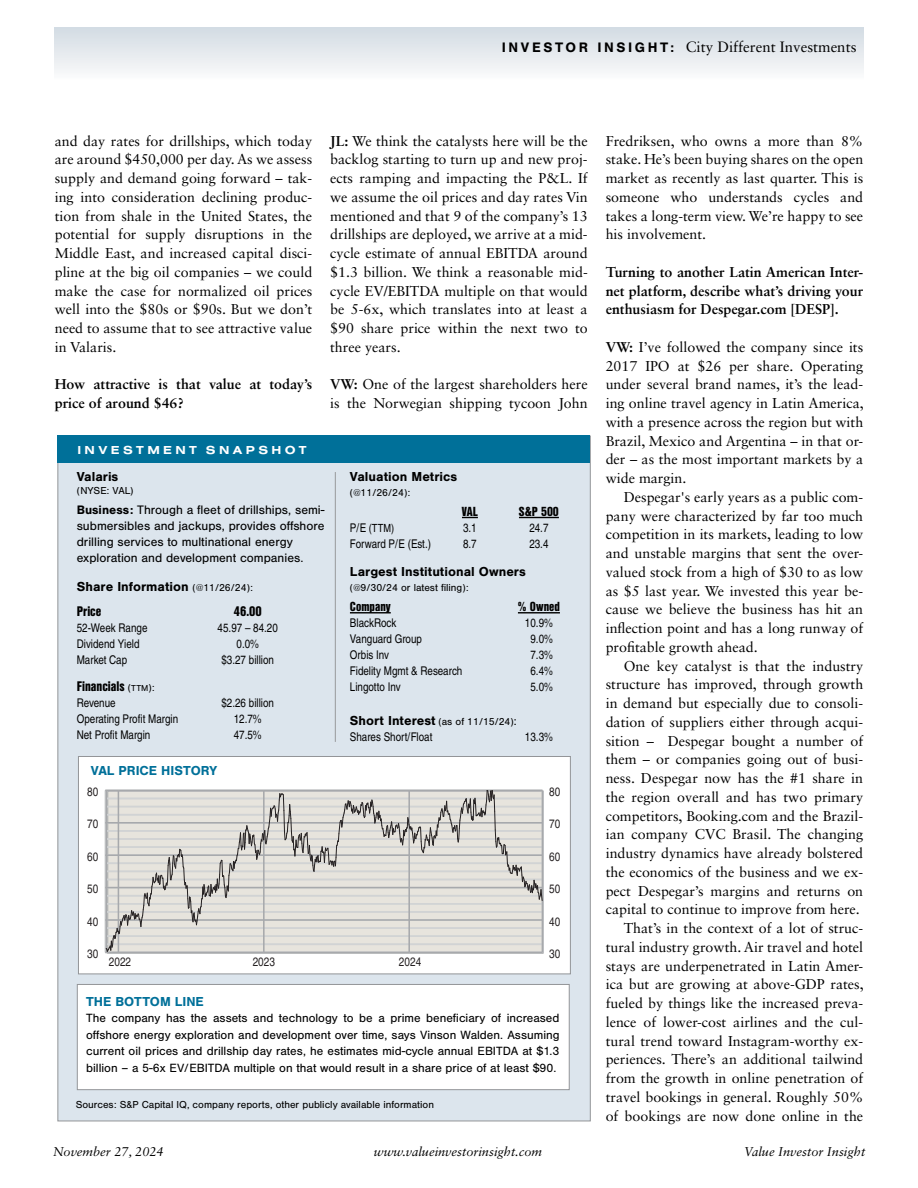
<style>
.page{position:relative;width:918px;height:1188px;background:#fff}
.page>*{position:absolute;margin:0;border:0;box-sizing:border-box;transform-origin:0 0}
.t1{font:15px "Sabon LT Std";color:#000}
.t2{font:14.25px/18.8px "Sabon LT Std";color:#000;text-align:justify}
.t3{font:700 14.25px/18.8px "Sabon LT Std";color:#000}
.t4{font:700 13.5px "Nimbus San";color:#000}
.t5{font:700 13.5px "Nimbus San";color:#007099}
.t6{font:900 13.5px "Nimbus San Con L";color:#000}
.t7{font:12.75px/15.9px "Nimbus San";color:#000}
.t8{font:italic 12.75px "Sabon LT Std";color:#000}
.t9{font:900 12.75px "Nimbus San Con L";color:#000}
.t10{font:12.3px/16.5px "Nimbus San";color:#000;text-align:justify}
.t11{font:12.3px "Nimbus San Con L";color:#231f20}
.t12{font:12px "Nimbus San Con L";color:#000}
.t13{font:700 12px "Nimbus San Ext";letter-spacing:.28em;color:#fff}
.t14{font:11.25px "Nimbus San Con L";color:#000}
.t15{font:10.5px "Nimbus San";color:#000}
.s1{font-family:"Nimbus San";font-weight:700;font-size:14.25px}
.s2{font-weight:700}
.s3{font-weight:400;font-size:10.5px}
.s4{font-family:"Nimbus San";font-weight:400;font-size:10.5px}
.s5{font-family:"Nimbus San";font-weight:400;font-size:9px}
.s6{font-size:12px}
.s7{font-weight:700;font-size:13.5px}
</style>
<div class="page">
<div style="left:54px;top:28px;width:810px;height:52px;background:linear-gradient(to bottom,#d3dbe3,#fafbfb)"></div>
<div style="left:57px;top:436px;width:534px;height:685px;background:#dce5ed;border:1px solid #939598"></div>
<div style="left:77px;top:984px;width:493px;height:106px;background:#fff;border:1px solid #939598"></div>
<svg style="left:462px;top:517px;width:16px;height:1px"></svg>
<hr style="left:519px;top:517px;width:40px;height:1px;background:#000">
<hr style="left:350px;top:612px;width:41px;height:1px;background:#000">
<hr style="left:518px;top:612px;width:42px;height:1px;background:#000">
<div style="left:57px;top:436px;width:533px;height:27px;background:#007099"></div>
<hr style="left:335px;top:472px;width:1px;height:270px;background:#524b48">
<div style="left:78px;top:756px;width:493px;height:218px;background:#fff;border:1px solid #939598"></div>
<hr style="left:105px;top:952px;width:437px;height:1px;background:#a7a9ac">
<hr style="left:542px;top:790px;width:1px;height:163px;background:#a7a9ac">
<svg style="left:105px;top:790px;width:438px;height:162px;background:#d7d5d0"></svg>
<p class="t1" style="left:502px;top:38px;width:356px"><span class="s1">I N V E S T O R I N S I G H T :</span> City Different Investments</p>
<p class="t2" style="left:55px;top:131px;width:259px">and day rates for drillships, which today are around $450,000 per day. As we assess supply and demand going forward – tak&shy;ing into consideration declining produc&shy;tion from shale in the United States, the potential for supply disruptions in the Middle East, and increased capital disci&shy;pline at the big oil companies – we could make the case for normalized oil prices well into the $80s or $90s. But we don’t need to assume that to see attractive value in Valaris.</p>
<p class="t3" style="left:55px;top:375px;width:259px">How attractive is that value at today’s price of around $46?</p>
<p class="t13" style="left:77px;top:442px;width:231px">INVESTMENT SNAPSHOT</p>
<p class="t2" style="left:330px;top:131px;width:259px"><span class="s2">JL:</span> We think the catalysts here will be the backlog starting to turn up and new proj&shy;ects ramping and impacting the P&amp;L. If we assume the oil prices and day rates Vin mentioned and that 9 of the company’s 13 drillships are deployed, we arrive at a mid&shy;cycle estimate of annual EBITDA around $1.3 billion. We think a reasonable mid&shy;cycle EV/EBITDA multiple on that would be 5-6x, which translates into at least a $90 share price within the next two to three years.</p>
<p class="t2" style="left:330px;top:375px;width:259px"><span class="s2">VW:</span> One of the largest shareholders here is the Norwegian shipping tycoon John</p>
<p class="t4" style="left:77px;top:469px;width:43px">Valaris</p>
<p class="t15" style="left:77px;top:485px;width:58px">(NYSE: VAL)</p>
<p class="t7" style="left:77px;top:502px;width:249px"><span class="s2">Business:</span> Through a fleet of drillships, semi&shy;submersibles and jackups, provides offshore drilling services to multinational energy exploration and development companies.</p>
<p class="t4" style="left:77px;top:579px;width:178px">Share Information <span class="s3">(@11/26/24):</span></p>
<p class="t6" style="left:77px;top:601px;width:26px">Price</p>
<p class="t6" style="left:234px;top:601px;width:29px">46.00</p>
<p class="t12" style="left:77px;top:619px;width:72px">52-Week Range</p>
<p class="t12" style="left:218px;top:619px;width:62px">45.97 – 84.20</p>
<p class="t12" style="left:77px;top:635px;width:64px">Dividend Yield</p>
<p class="t12" style="left:237px;top:635px;width:24px">0.0%</p>
<p class="t12" style="left:77px;top:651px;width:52px">Market Cap</p>
<p class="t12" style="left:222px;top:651px;width:54px">$3.27 billion</p>
<p class="t6" style="left:77px;top:676px;width:79px">Financials <span class="s4">(</span><span class="s5">TTM</span><span class="s4">):</span></p>
<p class="t12" style="left:77px;top:694px;width:40px">Revenue</p>
<p class="t12" style="left:222px;top:694px;width:54px">$2.26 billion</p>
<p class="t12" style="left:77px;top:710px;width:103px">Operating Profit Margin</p>
<p class="t12" style="left:234px;top:710px;width:29px">12.7%</p>
<p class="t12" style="left:77px;top:726px;width:75px">Net Profit Margin</p>
<p class="t12" style="left:234px;top:726px;width:29px">47.5%</p>
<p class="t4" style="left:350px;top:469px;width:109px">Valuation Metrics</p>
<p class="t15" style="left:350px;top:486px;width:62px">(@11/26/24):</p>
<p class="t9" style="left:462px;top:502px;width:17px">VAL</p>
<p class="t9" style="left:519px;top:502px;width:41px">S&amp;P 500</p>
<p class="t14" style="left:350px;top:520px;width:46px"><span class="s6">P/E</span> (TTM)</p>
<p class="t12" style="left:463px;top:519px;width:15px">3.1</p>
<p class="t12" style="left:529px;top:519px;width:21px">24.7</p>
<p class="t12" style="left:350px;top:535px;width:83px">Forward P/E (Est.)</p>
<p class="t12" style="left:463px;top:535px;width:15px">8.7</p>
<p class="t12" style="left:529px;top:535px;width:21px">23.4</p>
<p class="t4" style="left:350px;top:564px;width:178px">Largest Institutional Owners</p>
<p class="t15" style="left:350px;top:582px;width:120px">(@9/30/24 or latest filing):</p>
<p class="t9" style="left:350px;top:597px;width:42px">Company</p>
<p class="t9" style="left:518px;top:597px;width:44px">% Owned</p>
<p class="t12" style="left:350px;top:614px;width:48px">BlackRock</p>
<p class="t12" style="left:525px;top:614px;width:29px">10.9%</p>
<p class="t12" style="left:350px;top:630px;width:74px">Vanguard Group</p>
<p class="t12" style="left:530px;top:630px;width:24px">9.0%</p>
<p class="t12" style="left:350px;top:646px;width:41px">Orbis Inv</p>
<p class="t12" style="left:530px;top:646px;width:24px">7.3%</p>
<p class="t12" style="left:350px;top:662px;width:114px">Fidelity Mgmt &amp; Research</p>
<p class="t12" style="left:530px;top:662px;width:24px">6.4%</p>
<p class="t12" style="left:350px;top:678px;width:52px">Lingotto Inv</p>
<p class="t12" style="left:530px;top:678px;width:24px">5.0%</p>
<p class="t15" style="left:350px;top:715px;width:168px"><span class="s7">Short Interest</span> (as of 11/15/24)<span class="s6">:</span></p>
<p class="t12" style="left:350px;top:728px;width:84px">Shares Short/Float</p>
<p class="t12" style="left:525px;top:728px;width:29px">13.3%</p>
<p class="t5" style="left:91px;top:763px;width:128px">VAL PRICE HISTORY</p>
<p class="t11" style="left:87px;top:783px;width:13px">80</p>
<p class="t11" style="left:549px;top:783px;width:13px">80</p>
<p class="t11" style="left:87px;top:815px;width:13px">70</p>
<p class="t11" style="left:549px;top:815px;width:13px">70</p>
<p class="t11" style="left:87px;top:848px;width:13px">60</p>
<p class="t11" style="left:549px;top:848px;width:13px">60</p>
<p class="t11" style="left:87px;top:880px;width:13px">50</p>
<p class="t11" style="left:549px;top:880px;width:13px">50</p>
<p class="t11" style="left:87px;top:913px;width:13px">40</p>
<p class="t11" style="left:549px;top:913px;width:13px">40</p>
<p class="t11" style="left:87px;top:945px;width:13px">30</p>
<p class="t11" style="left:109px;top:953px;width:24px">2022</p>
<p class="t11" style="left:253px;top:953px;width:24px">2023</p>
<p class="t11" style="left:399px;top:953px;width:24px">2024</p>
<p class="t11" style="left:549px;top:945px;width:13px">30</p>
<p class="t5" style="left:86px;top:994px;width:119px">THE BOTTOM LINE</p>
<p class="t10" style="left:86px;top:1010px;width:475px">The company has the assets and technology to be a prime beneficiary of increased offshore energy exploration and development over time, says Vinson Walden. Assuming current oil prices and drillship day rates, he estimates mid-cycle annual EBITDA at $1.3 billion – a 5-6x EV/EBITDA multiple on that would result in a share price of at least $90.</p>
<p class="t15" style="left:76px;top:1099px;width:360px">Sources: S&amp;P Capital IQ, company reports, other publicly available information</p>
<p class="t2" style="left:606px;top:131px;width:259px">Fredriksen, who owns a more than 8% stake. He’s been buying shares on the open market as recently as last quarter. This is someone who understands cycles and takes a long-term view. We’re happy to see his involvement.</p>
<p class="t3" style="left:606px;top:262px;width:259px;text-align:justify">Turning to another Latin American Inter&shy;net platform, describe what’s driving your enthusiasm for Despegar.com [DESP].</p>
<p class="t2" style="left:606px;top:337px;width:260px"><span class="s2">VW:</span> I’ve followed the company since its 2017 IPO at $26 per share. Operating under several brand names, it’s the lead&shy;ing online travel agency in Latin America, with a presence across the region but with Brazil, Mexico and Argentina – in that or&shy;der – as the most important markets by a wide margin.</p>
<p class="t2" style="left:606px;top:487px;width:259px;text-indent:18px">Despegar's early years as a public com&shy;pany were characterized by far too much competition in its markets, leading to low and unstable margins that sent the over&shy;valued stock from a high of $30 to as low as $5 last year. We invested this year be&shy;cause we believe the business has hit an inflection point and has a long runway of profitable growth ahead.</p>
<p class="t2" style="left:606px;top:656px;width:260px;text-align:right">One key catalyst is that the industry structure has improved, through growth in demand but especially due to consoli&shy;dation of suppliers either through acqui&shy;sition – Despegar bought a number of them – or companies going out of busi&shy;ness. Despegar now has the #1 share in the region overall and has two primary competitors, Booking.com and the Brazil&shy;ian company CVC Brasil. The changing industry dynamics have already bolstered the economics of the business and we ex&shy;pect Despegar’s margins and returns on capital to continue to improve from here.<br>That’s in the context of a lot of struc&shy;tural industry growth. Air travel and hotel stays are underpenetrated in Latin Amer&shy;ica but are growing at above-GDP rates, fueled by things like the increased preva&shy;lence of lower-cost airlines and the cul&shy;tural trend toward Instagram-worthy ex&shy;periences. There’s an additional tailwind from the growth in online penetration of travel bookings in general. Roughly 50% of bookings are now done online in the</p>
<p class="t8" style="left:53px;top:1144px;width:112px">November 27, 2024</p>
<p class="t8" style="left:374px;top:1144px;width:170px">www.valueinvestorinsight.com</p>
<p class="t8" style="left:744px;top:1144px;width:123px">Value Investor Insight</p>
</div>
